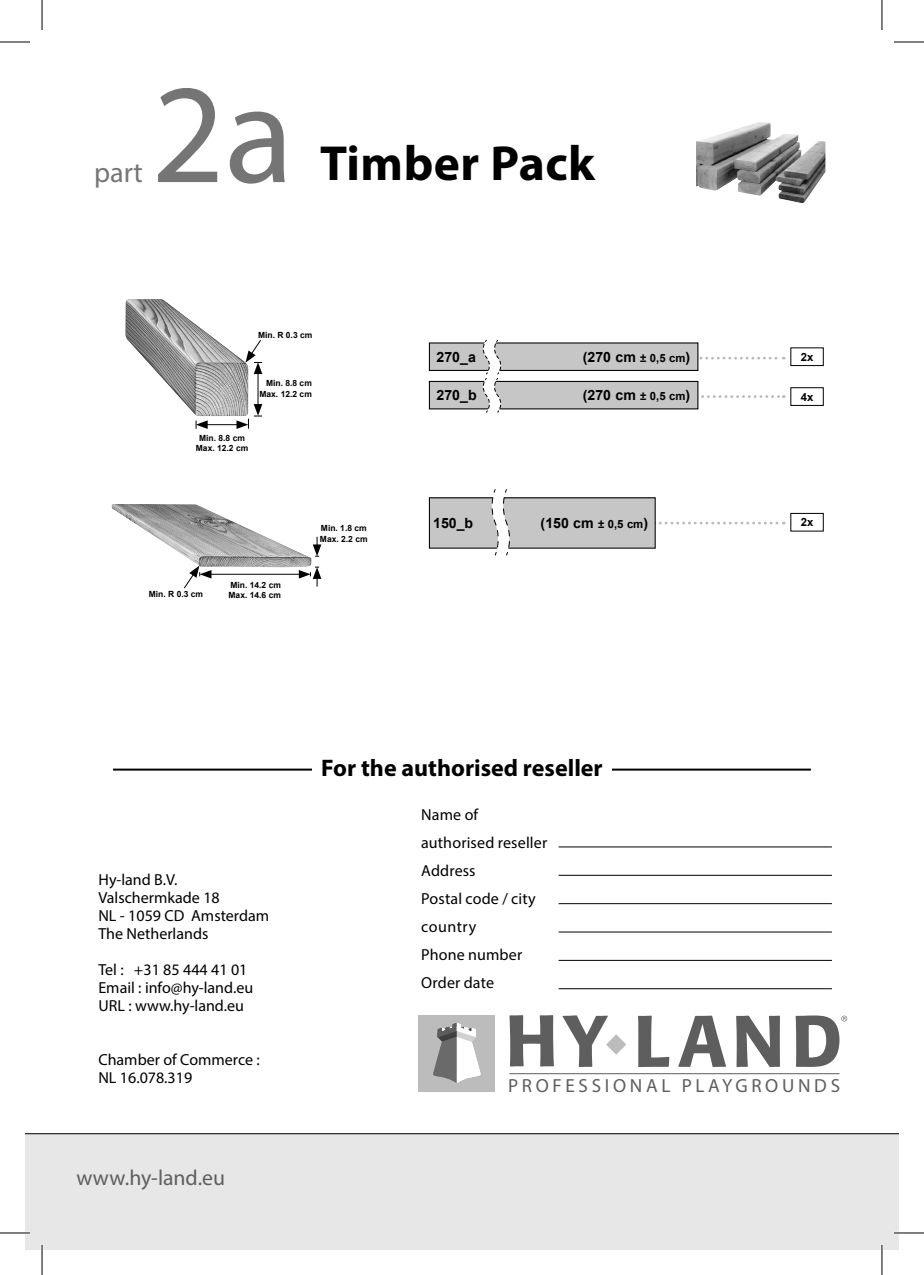
<style>
.page{position:relative;width:924px;height:1275px;background:#fff}
.page>*{position:absolute;margin:0;border:0;box-sizing:border-box;transform-origin:0 0}
.t1{font:142.4px "Myriad Pro";color:#757575}
.t2{font:700 49.4px "Myriad Pro";letter-spacing:.01em;color:#000}
.t3{font:28.4px "Myriad Pro";color:#757575}
.t4{font:700 24px "Myriad Pro";color:#000}
.t5{font:21.8px "Myriad Pro";color:#5e5e5e}
.t6{font:19px "Myriad Pro";letter-spacing:.195em;color:#5e5e5e}
.A-platte_tekst{font:16px "Myriad Pro";color:#000}
.A-platte_tekst-2{font:16px "Myriad Pro";letter-spacing:.03em;color:#000}
.t7{font:700 14.2px "Arial";color:#000}
.t8{font:700 11.4px "Arial";color:#000}
.t9{font:700 8.4px "Arial";color:#000}
.s1{font-size:11.4px}
</style>
<div class="page">
<svg style="left:655px;top:521px;width:129px;height:3px"></svg>
<div style="left:429px;top:498px;width:226px;height:50px;background:#c6c6c6"></div>
<div style="left:428px;top:497px;width:227px;height:51px;border:1px solid #000"></div>
<svg style="left:698px;top:357px;width:86px;height:2px"></svg>
<svg style="left:698px;top:395px;width:86px;height:3px"></svg>
<div style="left:790px;top:348px;width:33px;height:18px;border:1px solid #000"></div>
<div style="left:790px;top:387px;width:33px;height:18px;border:1px solid #000"></div>
<div style="left:790px;top:513px;width:33px;height:18px;border:1px solid #000"></div>
<img style="left:125px;top:299px;width:124px;height:117px">
<hr style="left:257px;top:371px;width:1px;height:36px;background:#000">
<hr style="left:204px;top:424px;width:36px;height:1px;background:#000">
<svg style="left:196px;top:420px;width:11px;height:9px"></svg>
<svg style="left:236px;top:404px;width:26px;height:25px"></svg>
<svg style="left:245px;top:340px;width:17px;height:34px"></svg>
<img style="left:111px;top:504px;width:201px;height:63px">
<hr style="left:208px;top:574px;width:94px;height:1px;background:#000">
<svg style="left:299px;top:567px;width:22px;height:19px"></svg>
<svg style="left:184px;top:565px;width:27px;height:23px"></svg>
<svg style="left:312px;top:537px;width:9px;height:20px"></svg>
<svg style="left:488px;top:489px;width:25px;height:66px"></svg>
<div style="left:429px;top:381px;width:268px;height:28px;background:#c6c6c6"></div>
<div style="left:428px;top:381px;width:270px;height:28px;border:1px solid #000"></div>
<div style="left:429px;top:343px;width:268px;height:27px;background:#c6c6c6"></div>
<div style="left:428px;top:342px;width:270px;height:29px;border:1px solid #000"></div>
<svg style="left:479px;top:340px;width:25px;height:72px"></svg>
<img style="left:696px;top:122px;width:129px;height:81px">
<hr style="left:113px;top:768px;width:697px;height:2px;background:#000">
<div style="left:312px;top:758px;width:299px;height:38px;background:#fff"></div>
<hr style="left:558px;top:846px;width:273px;height:1px;background:#000">
<hr style="left:558px;top:875px;width:273px;height:1px;background:#000">
<hr style="left:558px;top:903px;width:273px;height:1px;background:#000">
<hr style="left:558px;top:931px;width:273px;height:1px;background:#000">
<hr style="left:558px;top:960px;width:273px;height:1px;background:#000">
<hr style="left:558px;top:988px;width:273px;height:1px;background:#000">
<div style="left:25px;top:1133px;width:873px;height:117px;background:#e7e7e7"></div>
<hr style="left:25px;top:1133px;width:873px;height:1px;background:#000">
<div style="left:418px;top:1015px;width:77px;height:77px;background:#bcbcbc"></div>
<svg style="left:433px;top:1023px;width:47px;height:60px"></svg>
<svg style="left:509px;top:1015px;width:44px;height:51px"></svg>
<svg style="left:638px;top:1015px;width:31px;height:52px"></svg>
<svg style="left:678px;top:1015px;width:47px;height:52px"></svg>
<svg style="left:736px;top:1015px;width:43px;height:52px"></svg>
<svg style="left:795px;top:1015px;width:51px;height:52px"></svg>
<svg style="left:562px;top:1015px;width:64px;height:52px"></svg>
<hr style="left:509px;top:1073px;width:330px;height:1px;background:#5e5e5e">
<hr style="left:0;top:1231px;width:30px;height:3px;background:#fff">
<hr style="left:893px;top:1231px;width:30px;height:3px;background:#fff">
<hr style="left:41px;top:1245px;width:2px;height:30px;background:#fff">
<hr style="left:880px;top:1245px;width:2px;height:30px;background:#fff">
<hr style="left:0;top:42px;width:30px;height:1px;background:#000">
<hr style="left:893px;top:42px;width:30px;height:1px;background:#000">
<hr style="left:0;top:1232px;width:30px;height:1px;background:#000">
<hr style="left:893px;top:1232px;width:30px;height:1px;background:#000">
<hr style="left:42px;top:0;width:1px;height:30px;background:#000">
<hr style="left:42px;top:1245px;width:1px;height:30px;background:#000">
<hr style="left:881px;top:0;width:1px;height:30px;background:#000">
<hr style="left:881px;top:1245px;width:1px;height:30px;background:#000">
<p class="t3" style="left:94px;top:155px;width:50px">part</p>
<p class="t1" style="left:152px;top:46px;width:143px">2a</p>
<p class="t2" style="left:320px;top:131px;width:276px">Timber Pack</p>
<p class="t9" style="left:258px;top:330px;width:56px">Min. R 0.3 cm</p>
<p class="t9" style="left:266px;top:378px;width:47px">Min. 8.8 cm</p>
<p class="t9" style="left:259px;top:388px;width:54px">Max. 12.2 cm</p>
<p class="t9" style="left:199px;top:432px;width:47px">Min. 8.8 cm</p>
<p class="t9" style="left:196px;top:442px;width:54px">Max. 12.2 cm</p>
<p class="t9" style="left:149px;top:589px;width:56px">Min. R 0.3 cm</p>
<p class="t9" style="left:230px;top:580px;width:52px">Min. 14.2 cm</p>
<p class="t9" style="left:228px;top:590px;width:54px">Max. 14.6 cm</p>
<p class="t9" style="left:321px;top:523px;width:47px">Min. 1.8 cm</p>
<p class="t9" style="left:320px;top:533px;width:49px">Max. 2.2 cm</p>
<p class="t7" style="left:436px;top:347px;width:41px">270_a</p>
<p class="t7" style="left:582px;top:347px;width:109px">(270 cm <span class="s1">± 0,5 cm</span>)</p>
<p class="t7" style="left:436px;top:386px;width:42px">270_b</p>
<p class="t7" style="left:582px;top:386px;width:109px">(270 cm <span class="s1">± 0,5 cm</span>)</p>
<p class="t7" style="left:433px;top:514px;width:42px">150_b</p>
<p class="t7" style="left:540px;top:514px;width:109px">(150 cm <span class="s1">± 0,5 cm</span>)</p>
<p class="t8" style="left:800px;top:349px;width:14px">2x</p>
<p class="t8" style="left:800px;top:389px;width:14px">4x</p>
<p class="t8" style="left:800px;top:515px;width:14px">2x</p>
<p class="A-platte_tekst" style="left:98px;top:870px;width:80px">Hy-land B.V.</p>
<p class="A-platte_tekst" style="left:98px;top:888px;width:123px">Valschermkade 18</p>
<p class="A-platte_tekst" style="left:98px;top:906px;width:172px">NL - 1059 CD Amsterdam</p>
<p class="A-platte_tekst" style="left:98px;top:924px;width:111px">The Netherlands</p>
<p class="A-platte_tekst" style="left:98px;top:960px;width:150px">Tel : +31 85 444 41 01</p>
<p class="A-platte_tekst" style="left:98px;top:978px;width:156px">Email : info@hy-land.eu</p>
<p class="A-platte_tekst" style="left:98px;top:996px;width:147px">URL : www.hy-land.eu</p>
<p class="A-platte_tekst" style="left:98px;top:1050px;width:163px">Chamber of Commerce :</p>
<p class="A-platte_tekst" style="left:98px;top:1068px;width:95px">NL 16.078.319</p>
<p class="t5" style="left:76px;top:1164px;width:150px">www.hy-land.eu</p>
<p class="t4" style="left:321px;top:752px;width:283px">For the authorised reseller</p>
<p class="A-platte_tekst" style="left:421px;top:804px;width:59px">Name of</p>
<p class="A-platte_tekst" style="left:421px;top:832px;width:127px">authorised reseller</p>
<p class="A-platte_tekst" style="left:421px;top:860px;width:56px">Address</p>
<p class="A-platte_tekst" style="left:421px;top:888px;width:116px">Postal code / city</p>
<p class="A-platte_tekst-2" style="left:421px;top:916px;width:57px">country</p>
<p class="A-platte_tekst" style="left:421px;top:944px;width:103px">Phone number</p>
<p class="A-platte_tekst" style="left:421px;top:972px;width:74px">Order date</p>
<p class="t6" style="left:507px;top:1074px;width:333px">PROFESSIONAL PLAYGROUNDS</p>
</div>
